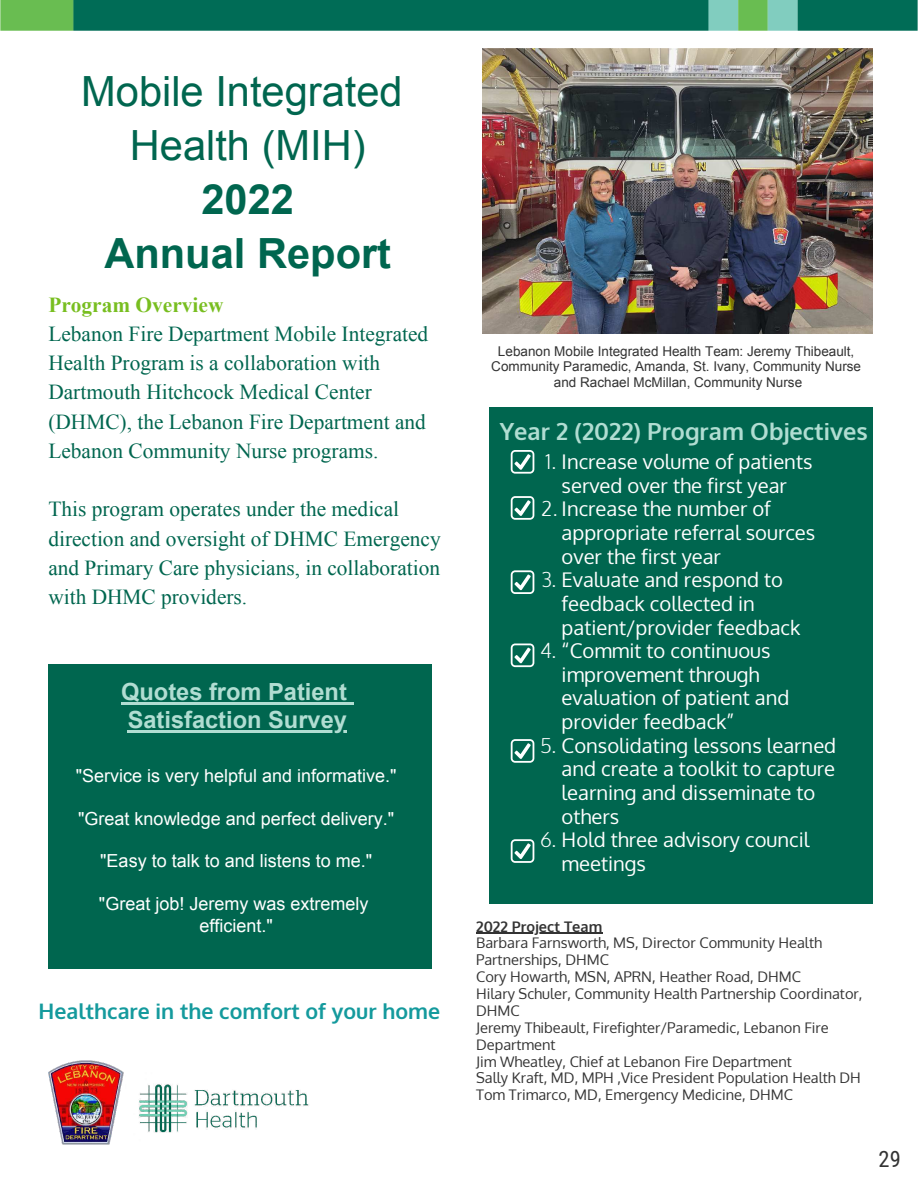
<style>
.page{position:relative;width:918px;height:1188px;background:#fff}
.page>*{position:absolute;margin:0;border:0;box-sizing:border-box;transform-origin:0 0}
.t1{font:41.7px/54px "Arial";color:#00664f;text-align:center}
.t2{font:700 41.7px/54px "Arial";color:#00664f;text-align:center}
.t3{font:700 23.7px/28.2px "Arial";color:#b1ddd2}
.t4{font:700 23.7px "Oxygen";color:#b1ddd2}
.t5{font:22.5px "Roboto Condensed";color:#333}
.t6{font:21.3px/29.2px "Times New Roman";color:#00664f}
.t7{font:700 21.3px "Oxygen";color:#149a9d}
.t8{font:700 21.3px "Times New Roman";color:#78be20}
.t9{font:20.25px/23.7px "Oxygen";color:#fff}
.t10{font:18px/21.3px "Arial";color:#fff;text-align:center}
.t11{font:14.7px/16.8px "Oxygen";color:#333}
.t12{font:700 14.7px "Oxygen";color:#333}
.t13{font:13.5px/15.8px "Arial";color:#333;text-align:center}
.s1{font-weight:300}
</style>
<div class="page">
<img style="left:0;top:0;width:918px;height:30px">
<div style="left:48px;top:664px;width:384px;height:305px;background:#00664f"></div>
<img style="left:139px;top:1084px;width:170px;height:49px">
<img style="left:483px;top:48px;width:390px;height:286px">
<img style="left:49px;top:1060px;width:75px;height:85px">
<div style="left:489px;top:407px;width:384px;height:496px;background:#00664f"></div>
<hr style="left:476px;top:933px;width:126px;height:1px;background:#333">
<hr style="left:121px;top:702px;width:226px;height:2px;background:#b1ddd2">
<svg style="left:347px;top:702px;width:6px;height:2px"></svg>
<hr style="left:128px;top:730px;width:219px;height:2px;background:#b1ddd2">
<svg style="left:511px;top:450px;width:23px;height:24px"></svg>
<svg style="left:511px;top:496px;width:23px;height:24px"></svg>
<svg style="left:511px;top:570px;width:23px;height:24px"></svg>
<svg style="left:511px;top:644px;width:23px;height:23px"></svg>
<svg style="left:511px;top:739px;width:23px;height:24px"></svg>
<svg style="left:511px;top:839px;width:23px;height:24px"></svg>
<h1 class="t1" style="left:81px;top:65px;width:323px">Mobile Integrated<br>Health (MIH)</h1>
<h1 class="t2" style="left:104px;top:173px;width:288px">2022<br>Annual Report</h1>
<p class="t8" style="left:48px;top:290px;width:177px">Program Overview</p>
<p class="t6" style="left:48px;top:319px;width:381px">Lebanon Fire Department Mobile Integrated Health Program is a collaboration with Dartmouth Hitchcock Medical Center (DHMC), the Lebanon Fire Department and Lebanon Community Nurse programs.</p>
<p class="t6" style="left:48px;top:494px;width:394px">This program operates under the medical direction and oversight of DHMC Emergency and Primary Care physicians, in collaboration with DHMC providers.</p>
<p class="t3" style="left:121px;top:678px;width:227px">Quotes from Patient<br>Satisfaction Survey</p>
<p class="t10" style="left:76px;top:765px;width:322px">"Service is very helpful and informative."</p>
<p class="t10" style="left:78px;top:808px;width:317px">"Great knowledge and perfect delivery."</p>
<p class="t10" style="left:100px;top:851px;width:273px">"Easy to talk to and listens to me."</p>
<p class="t10" style="left:99px;top:893px;width:271px">"Great job! Jeremy was extremely efficient."</p>
<p class="t7" style="left:39px;top:998px;width:403px">Healthcare in the comfort of your home</p>
<p class="t13" style="left:491px;top:343px;width:371px">Lebanon Mobile Integrated Health Team: Jeremy Thibeault,<br>Community Paramedic, Amanda, St. Ivany, Community Nurse and Rachael McMillan, Community Nurse</p>
<p class="t4" style="left:500px;top:416px;width:370px">Year 2 (2022) Program Objectives</p>
<p class="t9" style="left:546px;top:450px;width:268px;text-align:center"><span class="s1">1.</span> Increase volume of patients served over the first year</p>
<p class="t9" style="left:562px;top:497px;width:255px;text-indent:-21px"><span class="s1">2.</span> Increase the number of appropriate referral sources over the first year</p>
<p class="t9" style="left:562px;top:568px;width:240px;text-indent:-21px"><span class="s1">3.</span> Evaluate and respond to feedback collected in patient/provider feedback</p>
<p class="t9" style="left:562px;top:639px;width:229px;text-indent:-22px"><span class="s1">4.</span> “Commit to continuous improvement through evaluation of patient and provider feedback”</p>
<p class="t9" style="left:562px;top:734px;width:276px;text-indent:-22px"><span class="s1">5.</span> Consolidating lessons learned and create a toolkit to capture learning and disseminate to others</p>
<p class="t9" style="left:562px;top:828px;width:249px;text-indent:-22px"><span class="s1">6.</span> Hold three advisory council meetings</p>
<p class="t12" style="left:476px;top:917px;width:128px">2022 Project Team</p>
<p class="t11" style="left:476px;top:935px;width:388px">Barbara Farnsworth, MS, Director Community Health Partnerships, DHMC<br>Cory Howarth, MSN, APRN, Heather Road, DHMC<br>Hilary Schuler, Community Health Partnership Coordinator, DHMC<br>Jeremy Thibeault, Firefighter/Paramedic, Lebanon Fire Department<br>Jim Wheatley, Chief at Lebanon Fire Department<br>Sally Kraft, MD, MPH ,Vice President Population Health DH Tom Trimarco, MD, Emergency Medicine, DHMC</p>
<p class="t5" style="left:879px;top:1143px;width:24px">29</p>
</div>
